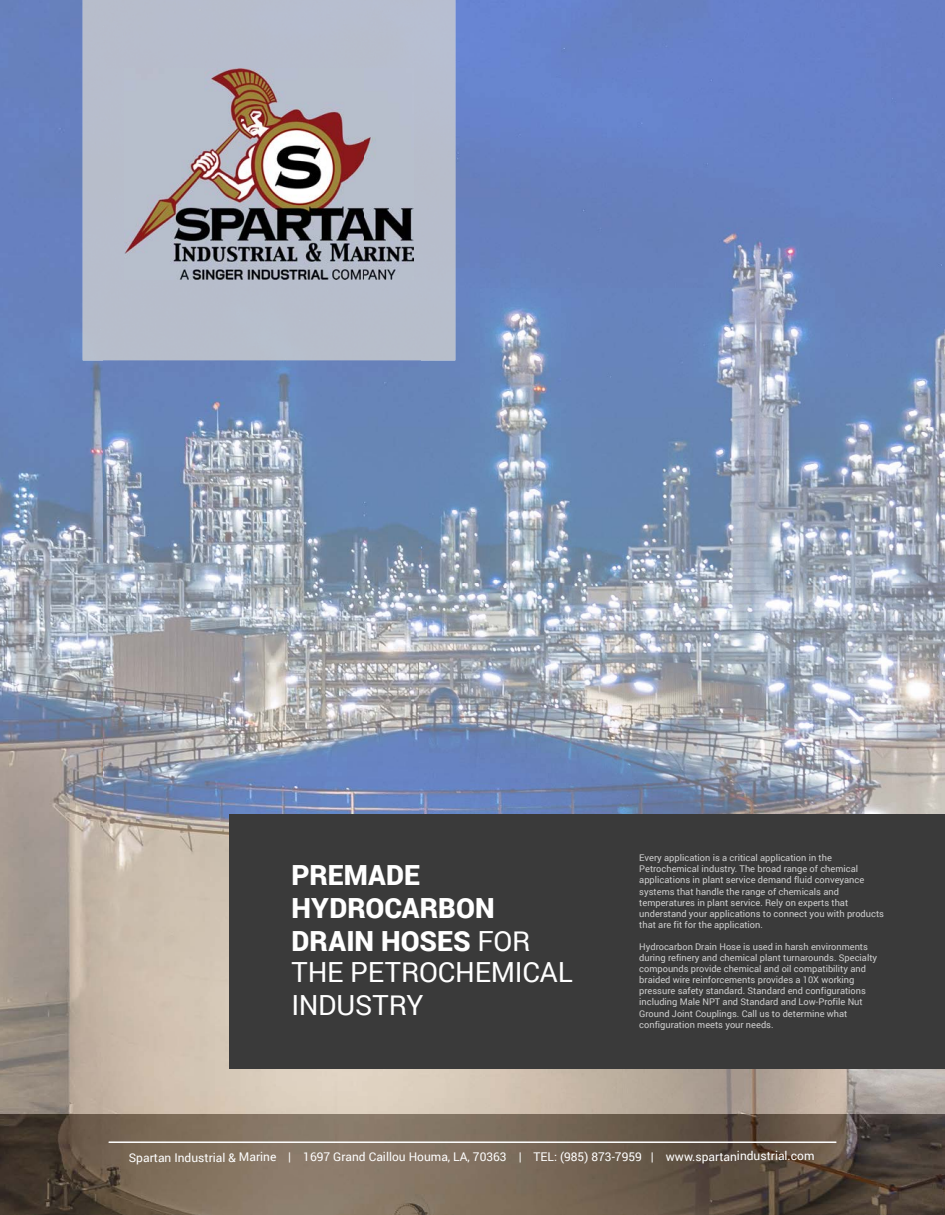
<style>
.page{position:relative;width:945px;height:1215px;background:#fff}
.page>*{position:absolute;margin:0;border:0;box-sizing:border-box;transform-origin:0 0}
.t1{font:900 27.75px/33.3px "Roboto";color:#fff}
.t2{font:27.75px/33.3px "Roboto";letter-spacing:-.005em;color:#fff}
.t3{font:12px "Roboto";letter-spacing:-.005em;color:#fff}
.t4{font:9.3px/11.1px "Roboto";color:#cfcfcf}
.s1{font-weight:400}
</style>
<div class="page">
<img style="left:0;top:0;width:104px;height:1115px">
<img style="left:421px;top:0;width:524px;height:1115px">
<img style="left:104px;top:360px;width:317px;height:755px">
<img style="left:0;top:1115px;width:945px;height:100px">
<div style="left:83px;top:0;width:372px;height:360px;background:#b7bdcc"></div>
<hr style="left:109px;top:1141px;width:727px;height:2px;background:#fff">
<div style="left:229px;top:815px;width:716px;height:254px;background:#3a3a3a"></div>
<img style="left:125px;top:69px;width:288px;height:210px">
<h1 class="t1" style="left:291px;top:857px;width:241px">PREMADE<br>HYDROCARBON<br>DRAIN HOSES <span class="s1">FOR</span></h1>
<h1 class="t2" style="left:291px;top:954px;width:283px">THE PETROCHEMICAL<br>INDUSTRY</h1>
<p class="t4" style="left:639px;top:852px;width:246px">Every application is a critical application in the Petrochemical industry. The broad range of chemical applications in plant service demand fluid conveyance systems that handle the range of chemicals and temperatures in plant service. Rely on experts that understand your applications to connect you with products that are fit for the application.</p>
<p class="t4" style="left:639px;top:941px;width:239px">Hydrocarbon Drain Hose is used in harsh environments during refinery and chemical plant turnarounds. Specialty compounds provide chemical and oil compatibility and braided wire reinforcements provides a 10X working pressure safety standard. Standard end configurations including Male NPT and Standard and Low-Profile Nut Ground Joint Couplings. Call us to determine what configuration meets your needs.</p>
<p class="t3" style="left:129px;top:1148px;width:687px">Spartan Industrial &amp; Marine | 1697 Grand Caillou Houma, LA, 70363 | TEL: (985) 873-7959 | www.spartanindustrial.com</p>
</div>
